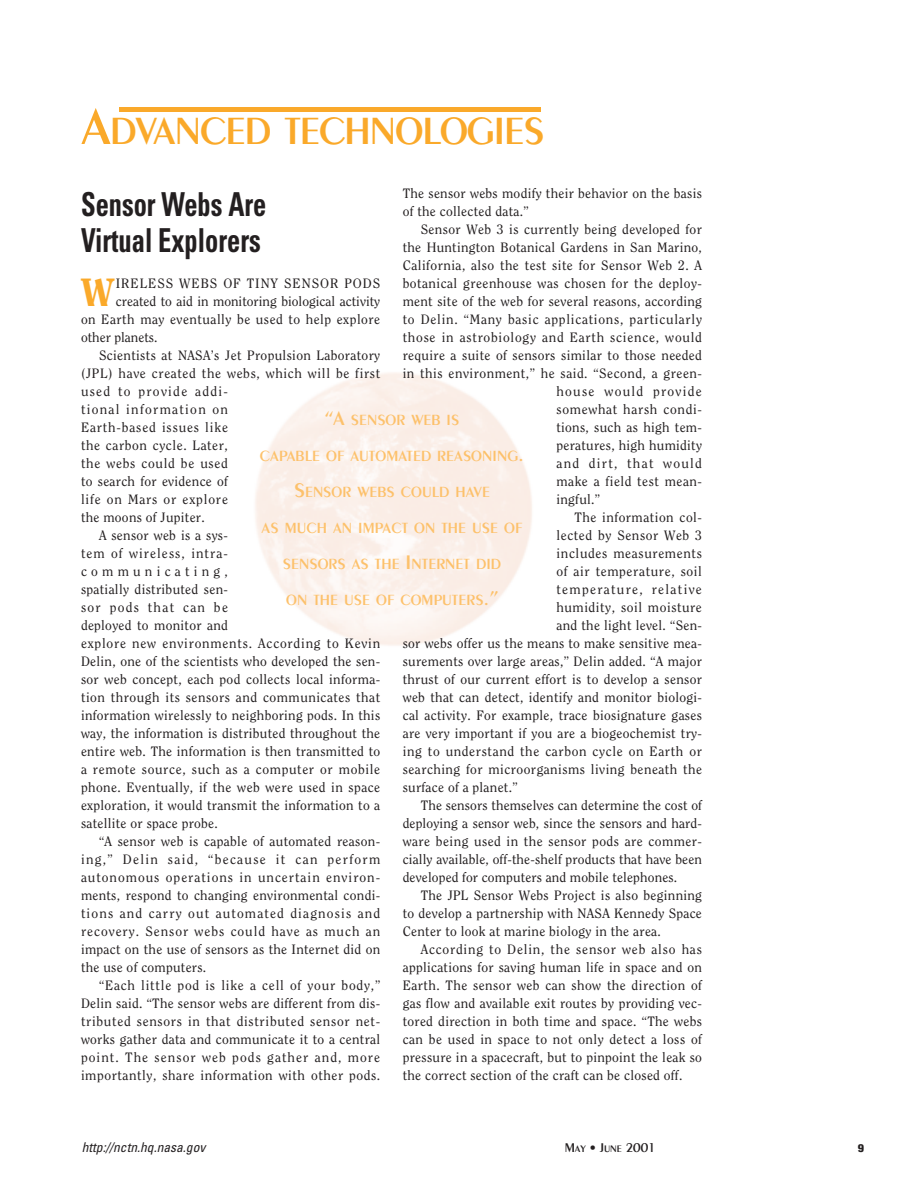
<style>
.page{position:relative;width:918px;height:1188px;background:#fff}
.page>*{position:absolute;margin:0;border:0;box-sizing:border-box;transform-origin:0 0}
.t1{font:600 40.5px "Peignot";letter-spacing:-.02em;color:#faa92a}
.t2{font:800 39.15px "Clearface";color:#faa92a}
.t3{font:700 condensed 33px/36px "Univers";color:#231f20;scale:.8 1}
.t4{font:600 15.75px "Peignot";letter-spacing:.005em;color:#fdc16b}
.t5{font:13.5px/18px "Clearface";letter-spacing:.02em;color:#231f20}
.t6{font:13.5px "Clearface";letter-spacing:.055em;color:#231f20}
.t7{font:13.5px "Clearface";letter-spacing:.045em;color:#231f20}
.t8{font:13.5px "Clearface";letter-spacing:.095em;color:#231f20}
.t9{font:13.5px "Clearface";letter-spacing:.07em;color:#231f20}
.t10{font:13.5px "Clearface";letter-spacing:.04em;color:#231f20}
.t11{font:13.5px "Clearface";letter-spacing:.05em;color:#231f20}
.t12{font:13.5px "Clearface";letter-spacing:.06em;color:#231f20}
.t13{font:13.5px "Clearface";letter-spacing:.075em;color:#231f20}
.t14{font:13.5px "Clearface";color:#231f20}
.t15{font:13.5px "Clearface";letter-spacing:.085em;color:#231f20}
.t16{font:italic condensed 13.5px "Univers";color:#231f20}
.t17{font:13.5px "Clearface";letter-spacing:.315em;color:#231f20}
.t18{font:600 13.5px "Peignot";color:#231f20}
.t19{font:900 condensed 10.5px "Helvetica";color:#231f20;scale:1.2 1}
.s1{font-size:54px}
.s2{font-size:21px}
.s3{font-size:10.2px}
</style>
<div class="page">
<hr style="left:119px;top:107px;width:421px;height:4px;background:#faa92a">
<h1 class="t1" style="left:81px;top:115px;width:465px"><span class="s1">A</span>DVANCED TECHNOLOGIES</h1>
<p class="t5" style="left:403px;top:185px;width:301px">The sensor webs modify their behavior on the basis of the collected data.”</p>
<p class="t5" style="left:421px;top:221px;width:283px">Sensor Web 3 is currently being developed for</p>
<p class="t5" style="left:403px;top:239px;width:301px">the Huntington Botanical Gardens in San Marino,</p>
<p class="t5" style="left:403px;top:257px;width:301px">California, also the test site for Sensor Web 2. A</p>
<p class="t5" style="left:403px;top:275px;width:301px">botanical greenhouse was chosen for the deploy-</p>
<p class="t5" style="left:403px;top:293px;width:301px">ment site of the web for several reasons, according</p>
<p class="t6" style="left:403px;top:313px;width:301px">to Delin. “Many basic applications, particularly</p>
<p class="t6" style="left:403px;top:331px;width:301px">those in astrobiology and Earth science, would</p>
<p class="t5" style="left:403px;top:347px;width:301px">require a suite of sensors similar to those needed</p>
<p class="t5" style="left:403px;top:365px;width:301px">in this environment,” he said. “Second, a green-</p>
<p class="t8" style="left:557px;top:385px;width:147px">house would provide</p>
<p class="t11" style="left:557px;top:403px;width:147px">somewhat harsh condi-</p>
<p class="t5" style="left:557px;top:419px;width:147px">tions, such as high tem-</p>
<p class="t5" style="left:557px;top:437px;width:147px">peratures, high humidity</p>
<p class="t8" style="left:557px;top:457px;width:147px">and dirt, that would</p>
<p class="t5" style="left:557px;top:473px;width:147px">make a field test mean-</p>
<p class="t5" style="left:557px;top:491px;width:45px">ingful.”</p>
<p class="t5" style="left:574px;top:509px;width:129px">The information col-</p>
<p class="t10" style="left:557px;top:529px;width:147px">lected by Sensor Web 3</p>
<p class="t7" style="left:557px;top:547px;width:147px">includes measurements</p>
<p class="t7" style="left:557px;top:565px;width:147px">of air temperature, soil</p>
<p class="t8" style="left:557px;top:583px;width:147px">temperature, relative</p>
<p class="t10" style="left:557px;top:601px;width:147px">humidity, soil moisture</p>
<p class="t5" style="left:557px;top:617px;width:147px">and the light level. “Sen-</p>
<p class="t5" style="left:403px;top:635px;width:301px">sor webs offer us the means to make sensitive mea-</p>
<p class="t5" style="left:403px;top:653px;width:301px">surements over large areas,” Delin added. “A major</p>
<p class="t5" style="left:403px;top:671px;width:301px">thrust of our current effort is to develop a sensor</p>
<p class="t5" style="left:403px;top:689px;width:301px">web that can detect, identify and monitor biologi-</p>
<p class="t5" style="left:403px;top:707px;width:301px">cal activity. For example, trace biosignature gases</p>
<p class="t5" style="left:403px;top:725px;width:301px">are very important if you are a biogeochemist try-</p>
<p class="t7" style="left:403px;top:745px;width:301px">ing to understand the carbon cycle on Earth or</p>
<p class="t5" style="left:403px;top:761px;width:301px">searching for microorganisms living beneath the</p>
<p class="t5" style="left:403px;top:779px;width:116px">surface of a planet.”</p>
<p class="t5" style="left:421px;top:797px;width:283px">The sensors themselves can determine the cost of</p>
<p class="t5" style="left:403px;top:815px;width:301px">deploying a sensor web, since the sensors and hard-</p>
<p class="t5" style="left:403px;top:833px;width:301px">ware being used in the sensor pods are commer-</p>
<p class="t5" style="left:403px;top:851px;width:301px">cially available, off-the-shelf products that have been</p>
<p class="t5" style="left:403px;top:869px;width:276px">developed for computers and mobile telephones.</p>
<p class="t5" style="left:421px;top:887px;width:283px">The JPL Sensor Webs Project is also beginning</p>
<p class="t5" style="left:403px;top:905px;width:301px">to develop a partnership with NASA Kennedy Space</p>
<p class="t5" style="left:403px;top:923px;width:260px">Center to look at marine biology in the area.</p>
<p class="t6" style="left:421px;top:943px;width:283px">According to Delin, the sensor web also has</p>
<p class="t5" style="left:403px;top:959px;width:301px">applications for saving human life in space and on</p>
<p class="t5" style="left:403px;top:977px;width:301px">Earth. The sensor web can show the direction of</p>
<p class="t5" style="left:403px;top:995px;width:301px">gas flow and available exit routes by providing vec-</p>
<p class="t5" style="left:403px;top:1013px;width:301px">tored direction in both time and space. “The webs</p>
<p class="t5" style="left:403px;top:1031px;width:301px">can be used in space to not only detect a loss of</p>
<p class="t5" style="left:403px;top:1049px;width:301px">pressure in a spacecraft, but to pinpoint the leak so</p>
<p class="t5" style="left:403px;top:1067px;width:281px">the correct section of the craft can be closed off.</p>
<h3 class="t3" style="left:81px;top:190px;width:233px">Sensor Webs Are<br>Virtual Explorers</h3>
<h2 class="t2" style="left:81px;top:276px;width:34px">W</h2>
<p class="t9" style="left:116px;top:278px;width:266px">IRELESS WEBS OF TINY SENSOR PODS</p>
<p class="t14" style="left:116px;top:296px;width:266px">created to aid in monitoring biological activity</p>
<p class="t5" style="left:81px;top:311px;width:301px">on Earth may eventually be used to help explore</p>
<p class="t14" style="left:81px;top:332px;width:78px">other planets.</p>
<p class="t5" style="left:99px;top:347px;width:283px">Scientists at NASA’s Jet Propulsion Laboratory</p>
<p class="t7" style="left:81px;top:368px;width:301px">(JPL) have created the webs, which will be first</p>
<p class="t8" style="left:81px;top:386px;width:148px">used to provide addi-</p>
<p class="t8" style="left:81px;top:404px;width:149px">tional information on</p>
<p class="t12" style="left:81px;top:422px;width:149px">Earth-based issues like</p>
<p class="t10" style="left:81px;top:440px;width:148px">the carbon cycle. Later,</p>
<p class="t11" style="left:81px;top:458px;width:149px">the webs could be used</p>
<p class="t5" style="left:81px;top:473px;width:148px">to search for evidence of</p>
<p class="t12" style="left:81px;top:494px;width:148px">life on Mars or explore</p>
<p class="t5" style="left:81px;top:509px;width:125px">the moons of Jupiter.</p>
<p class="t5" style="left:99px;top:527px;width:130px">A sensor web is a sys-</p>
<p class="t13" style="left:81px;top:548px;width:148px">tem of wireless, intra-</p>
<p class="t17" style="left:81px;top:566px;width:148px">communicating,</p>
<p class="t5" style="left:81px;top:581px;width:149px">spatially distributed sen-</p>
<p class="t8" style="left:81px;top:602px;width:148px">sor pods that can be</p>
<p class="t5" style="left:81px;top:617px;width:148px">deployed to monitor and</p>
<p class="t6" style="left:81px;top:638px;width:301px">explore new environments. According to Kevin</p>
<p class="t5" style="left:81px;top:653px;width:301px">Delin, one of the scientists who developed the sen-</p>
<p class="t5" style="left:81px;top:671px;width:301px">sor web concept, each pod collects local informa-</p>
<p class="t5" style="left:81px;top:689px;width:301px">tion through its sensors and communicates that</p>
<p class="t5" style="left:81px;top:707px;width:301px">information wirelessly to neighboring pods. In this</p>
<p class="t5" style="left:81px;top:725px;width:301px">way, the information is distributed throughout the</p>
<p class="t5" style="left:81px;top:743px;width:301px">entire web. The information is then transmitted to</p>
<p class="t7" style="left:81px;top:764px;width:301px">a remote source, such as a computer or mobile</p>
<p class="t5" style="left:81px;top:779px;width:301px">phone. Eventually, if the web were used in space</p>
<p class="t5" style="left:81px;top:797px;width:301px">exploration, it would transmit the information to a</p>
<p class="t5" style="left:81px;top:815px;width:138px">satellite or space probe.</p>
<p class="t5" style="left:99px;top:833px;width:283px">“A sensor web is capable of automated reason-</p>
<p class="t8" style="left:81px;top:854px;width:301px">ing,” Delin said, “because it can perform</p>
<p class="t9" style="left:81px;top:872px;width:301px">autonomous operations in uncertain environ-</p>
<p class="t5" style="left:81px;top:887px;width:301px">ments, respond to changing environmental condi-</p>
<p class="t15" style="left:81px;top:908px;width:301px">tions and carry out automated diagnosis and</p>
<p class="t9" style="left:81px;top:926px;width:301px">recovery. Sensor webs could have as much an</p>
<p class="t5" style="left:81px;top:941px;width:301px">impact on the use of sensors as the Internet did on</p>
<p class="t5" style="left:81px;top:959px;width:127px">the use of computers.</p>
<p class="t12" style="left:99px;top:980px;width:283px">“Each little pod is like a cell of your body,”</p>
<p class="t5" style="left:81px;top:995px;width:301px">Delin said. “The sensor webs are different from dis-</p>
<p class="t11" style="left:81px;top:1016px;width:301px">tributed sensors in that distributed sensor net-</p>
<p class="t5" style="left:81px;top:1031px;width:301px">works gather data and communicate it to a central</p>
<p class="t13" style="left:81px;top:1051px;width:301px">point. The sensor web pods gather and, more</p>
<p class="t10" style="left:81px;top:1069px;width:301px">importantly, share information with other pods.</p>
<p class="t4" style="left:325px;top:414px;width:136px"><span class="s2">“A</span> SENSOR WEB IS</p>
<p class="t4" style="left:260px;top:450px;width:266px">CAPABLE OF AUTOMATED REASONING<span class="s2">.</span></p>
<p class="t4" style="left:294px;top:486px;width:197px"><span class="s2">S</span>ENSOR WEBS COULD HAVE</p>
<p class="t4" style="left:262px;top:522px;width:262px">AS MUCH AN IMPACT ON THE USE OF</p>
<p class="t4" style="left:283px;top:558px;width:220px">SENSORS AS THE <span class="s2">I</span>NTERNET DID</p>
<p class="t4" style="left:286px;top:594px;width:213px">ON THE USE OF COMPUTERS<span class="s2">.”</span></p>
<p class="t16" style="left:82px;top:1142px;width:125px">http://nctn.hq.nasa.gov</p>
<p class="t18" style="left:565px;top:1142px;width:92px">M<span class="s3">AY</span> • J<span class="s3">UNE</span> 2001</p>
<p class="t19" style="left:858px;top:1144px;width:7px">9</p>
</div>
